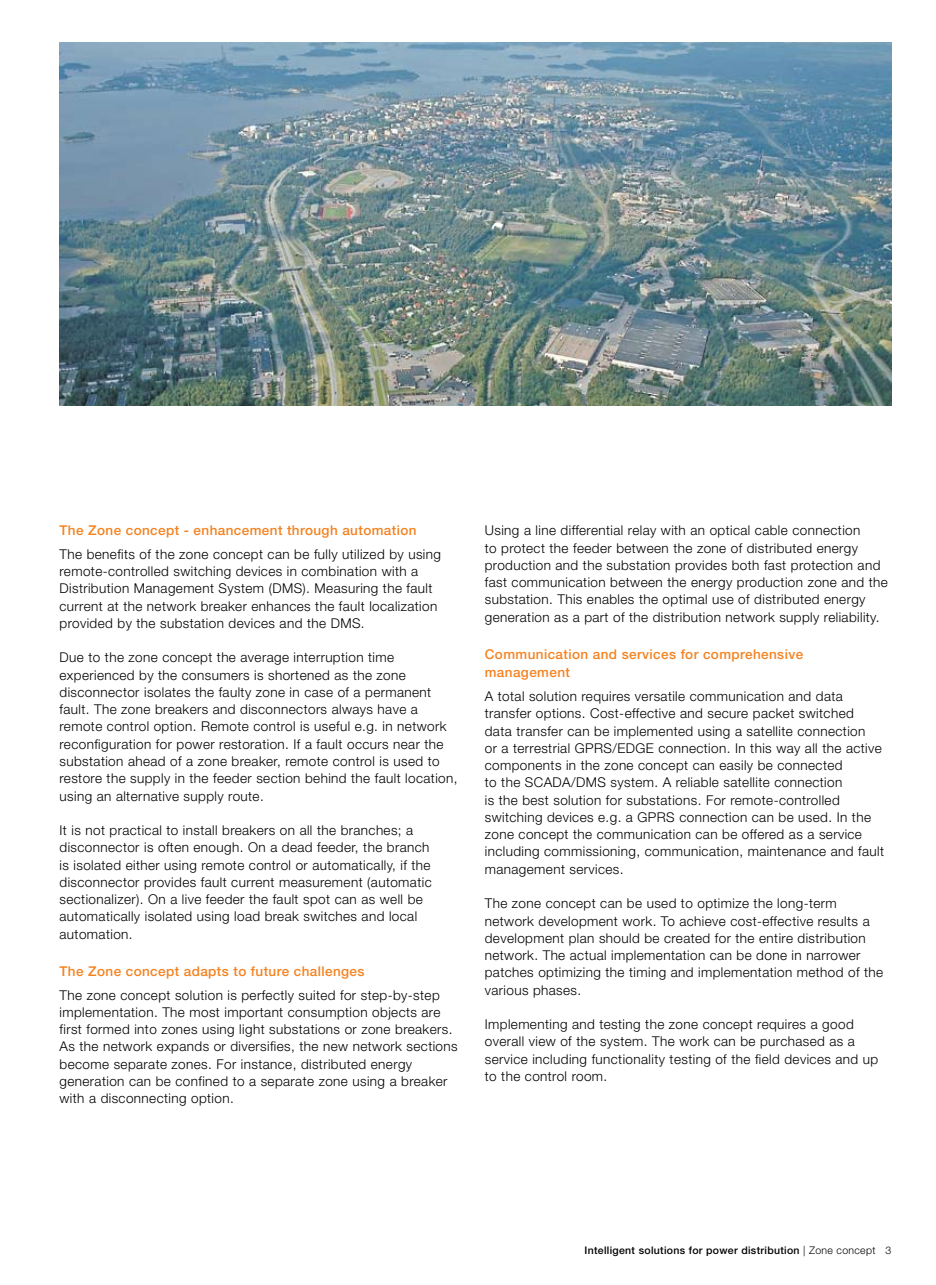
<style>
.page{position:relative;width:936px;height:1285px;background:#fff}
.page>*{position:absolute;margin:0;border:0;box-sizing:border-box;transform-origin:0 0}
.t1{font:300 13.5px/17.2px "Helvetica Neue LT Std";letter-spacing:.03em;color:#000}
.t2{font:500 13.5px/18.6px "Helvetica Neue LT Std";letter-spacing:.03em;color:#f58220}
.t3{font:500 10.5px "Helvetica Neue LT Std";letter-spacing:.03em;color:#000}
.s1{font-weight:300}
</style>
<div class="page">
<img style="left:60px;top:43px;width:831px;height:362px">
<p class="t2" style="left:60px;top:521px;width:358px">The Zone concept - enhancement through automation</p>
<p class="t1" style="left:60px;top:545px;width:383px">The benefits of the zone concept can be fully utilized by using remote-controlled switching devices in combination with a Distribution Management System (DMS). Measuring the fault current at the network breaker enhances the fault localization provided by the substation devices and the DMS.</p>
<p class="t1" style="left:60px;top:648px;width:399px">Due to the zone concept the average interruption time experienced by the consumers is shortened as the zone disconnector isolates the faulty zone in case of a permanent fault. The zone breakers and disconnectors always have a remote control option. Remote control is useful e.g. in network reconfiguration for power restoration. If a fault occurs near the substation ahead of a zone breaker, remote control is used to restore the supply in the feeder section behind the fault location, using an alternative supply route.</p>
<p class="t1" style="left:60px;top:821px;width:373px">It is not practical to install breakers on all the branches; a disconnector is often enough. On a dead feeder, the branch is isolated either using remote control or automatically, if the disconnector provides fault current measurement (automatic sectionalizer). On a live feeder the fault spot can as well be automatically isolated using load break switches and local automation.</p>
<p class="t2" style="left:60px;top:961px;width:306px">The Zone concept adapts to future challenges</p>
<p class="t1" style="left:60px;top:985px;width:399px">The zone concept solution is perfectly suited for step-by-step implementation. The most important consumption objects are first formed into zones using light substations or zone breakers.<br>As the network expands or diversifies, the new network sections become separate zones. For instance, distributed energy generation can be confined to a separate zone using a breaker with a disconnecting option.</p>
<p class="t1" style="left:485px;top:521px;width:404px">Using a line differential relay with an optical cable connection<br>to protect the feeder between the zone of distributed energy production and the substation provides both fast protection and fast communication between the energy production zone and the substation. This enables the optimal use of distributed energy generation as a part of the distribution network supply reliability.</p>
<p class="t2" style="left:485px;top:644px;width:320px">Communication and services for comprehensive management</p>
<p class="t1" style="left:485px;top:687px;width:401px">A total solution requires versatile communication and data transfer options. Cost-effective and secure packet switched data transfer can be implemented using a satellite connection<br>or a terrestrial GPRS/EDGE connection. In this way all the active components in the zone concept can easily be connected<br>to the SCADA/DMS system. A reliable satellite connection<br>is the best solution for substations. For remote-controlled switching devices e.g. a GPRS connection can be used. In the zone concept the communication can be offered as a service including commissioning, communication, maintenance and fault management services.</p>
<p class="t1" style="left:485px;top:894px;width:400px">The zone concept can be used to optimize the long-term network development work. To achieve cost-effective results a development plan should be created for the entire distribution network. The actual implementation can be done in narrower patches optimizing the timing and implementation method of the various phases.</p>
<p class="t1" style="left:485px;top:1015px;width:395px">Implementing and testing the zone concept requires a good overall view of the system. The work can be purchased as a service including functionality testing of the field devices and up to the control room.</p>
<p class="t3" style="left:584px;top:1243px;width:308px">Intelligent solutions for power distribution <span class="s1">| Zone concept 3</span></p>
</div>
